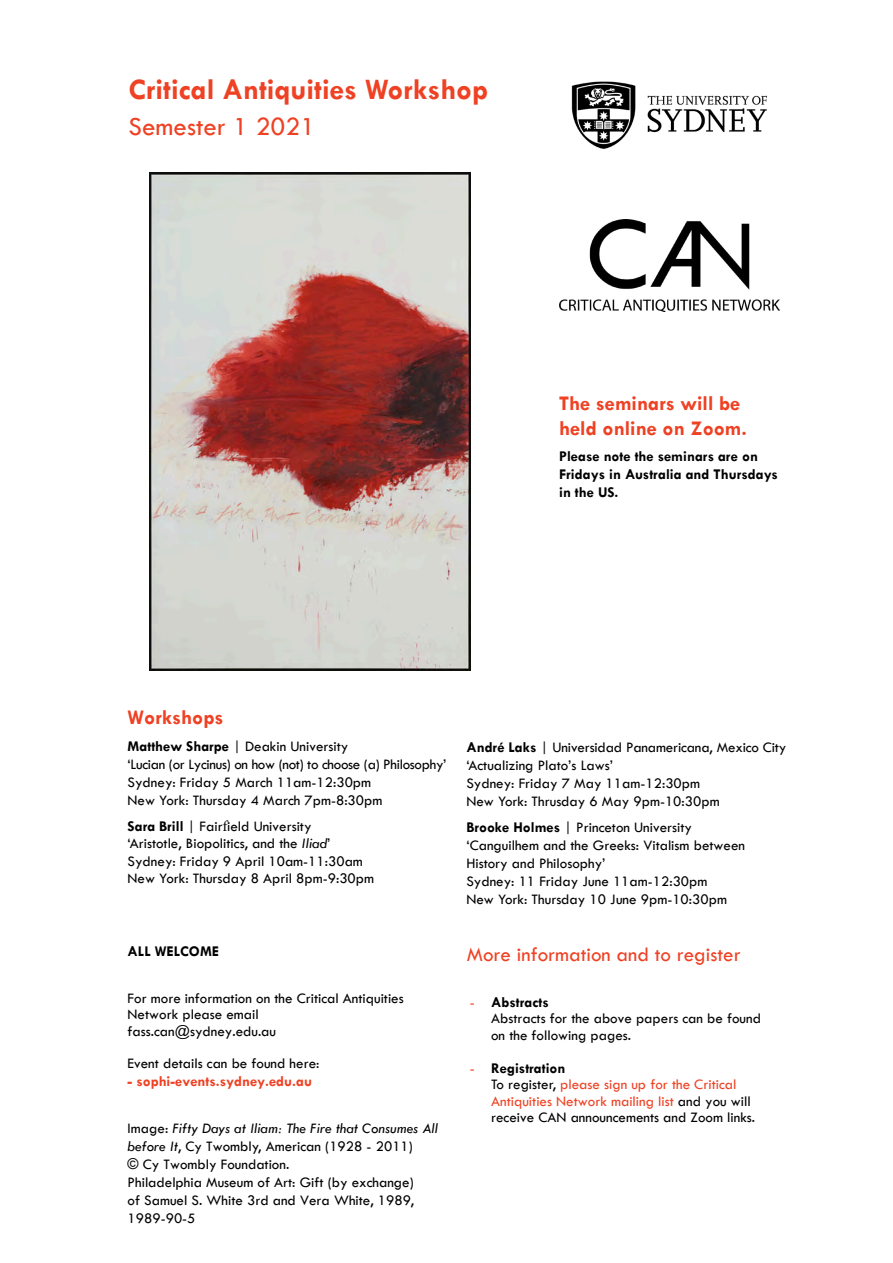
<style>
.page{position:relative;width:893px;height:1263px;background:#fff}
.page>*{position:absolute;margin:0;border:0;box-sizing:border-box;transform-origin:0 0}
.t1{font:700 30px "Tw Cen";color:#ef4123}
.t2{font:27px "Tw Cen";color:#ef4123}
.t3{font:700 21px/25.2px "Tw Cen";color:#ef4123}
.t4{font:21px "Tw Cen";color:#ef4123}
.t5{font:15px/18px "Tw Cen";color:#000}
.t6{font:700 15px/18px "Tw Cen";color:#000}
.t7{font:700 15px "Tw Cen";color:#ef4123}
.s1{font-weight:700}
.s2{font-family:"Minion Pro"}
.s3{font-style:italic}
.s4{color:#ef4123}
</style>
<div class="page">
<img style="left:571px;top:81px;width:196px;height:68px">
<img style="left:559px;top:220px;width:220px;height:92px">
<img style="left:149px;top:173px;width:321px;height:498px">
<h1 class="t1" style="left:129px;top:72px;width:361px">Critical Antiquities Workshop</h1>
<h2 class="t2" style="left:129px;top:110px;width:188px">Semester 1 2021</h2>
<h3 class="t3" style="left:559px;top:390px;width:189px">The seminars will be held online on Zoom.</h3>
<p class="t6" style="left:559px;top:447px;width:220px">Please note the seminars are on<br>Fridays in Australia and Thursdays in the US.</p>
<h3 class="t3" style="left:128px;top:704px;width:97px">Workshops</h3>
<p class="t5" style="left:128px;top:737px;width:320px"><span class="s1">Matthew Sharpe</span> | Deakin University<br>‘Lucian (or Lycinus) on how (not) to choose (a) Philosophy’ Sydney: Friday 5 March 11am-12:30pm<br>New York: Thursday 4 March 7pm-8:30pm</p>
<p class="t5" style="left:128px;top:818px;width:248px;line-height:17.2px"><span class="s1">Sara Brill</span> | Fair<span class="s2">f</span>ield University<br>‘Aristotle, Biopolitics, and the <span class="s3">Iliad</span>’ Sydney: Friday 9 April 10am-11:30am New York: Thursday 8 April 8pm-9:30pm</p>
<p class="t6" style="left:128px;top:942px;width:93px">ALL WELCOME</p>
<p class="t5" style="left:128px;top:989px;width:278px;line-height:16.8px">For more information on the Critical Antiquities<br>Network please email fass.can@sydney.edu.au</p>
<p class="t5" style="left:128px;top:1054px;width:193px">Event details can be found here:</p>
<p class="t7" style="left:128px;top:1072px;width:186px">- sophi-events.sydney.edu.au</p>
<p class="t5" style="left:128px;top:1119px;width:312px">Image: <span class="s3">Fifty Days at Iliam: The Fire that Consumes All before It</span>, Cy Twombly, American (1928 - 2011)<br>© Cy Twombly Foundation.<br>Philadelphia Museum of Art: Gift (by exchange)<br>of Samuel S. White 3rd and Vera White, 1989, 1989-90-5</p>
<p class="t5" style="left:466px;top:738px;width:321px"><span class="s1">André Laks</span> | Universidad Panamericana, Mexico City ‘Actualizing Plato’s Laws’<br>Sydney: Friday 7 May 11am-12:30pm<br>New York: Thrusday 6 May 9pm-10:30pm</p>
<p class="t5" style="left:466px;top:819px;width:280px"><span class="s1">Brooke Holmes</span> | Princeton University ‘Canguilhem and the Greeks: Vitalism between History and Philosophy’<br>Sydney: 11 Friday June 11am-12:30pm<br>New York: Thursday 10 June 9pm-10:30pm</p>
<h3 class="t4" style="left:467px;top:942px;width:275px">More information and to register</h3>
<p class="t5" style="left:491px;top:994px;width:271px;line-height:16.5px;text-indent:-21px"><span class="s4">-</span> <span class="s1">Abstracts<br></span>Abstracts for the above papers can be found on the following pages.</p>
<p class="t5" style="left:491px;top:1060px;width:266px;line-height:16.5px;text-indent:-21px"><span class="s4">-</span> <span class="s1">Registration<br></span>To register, <span class="s4">please sign up for the Critical Antiquities Network mailing list</span> and you will receive CAN announcements and Zoom links.</p>
</div>
